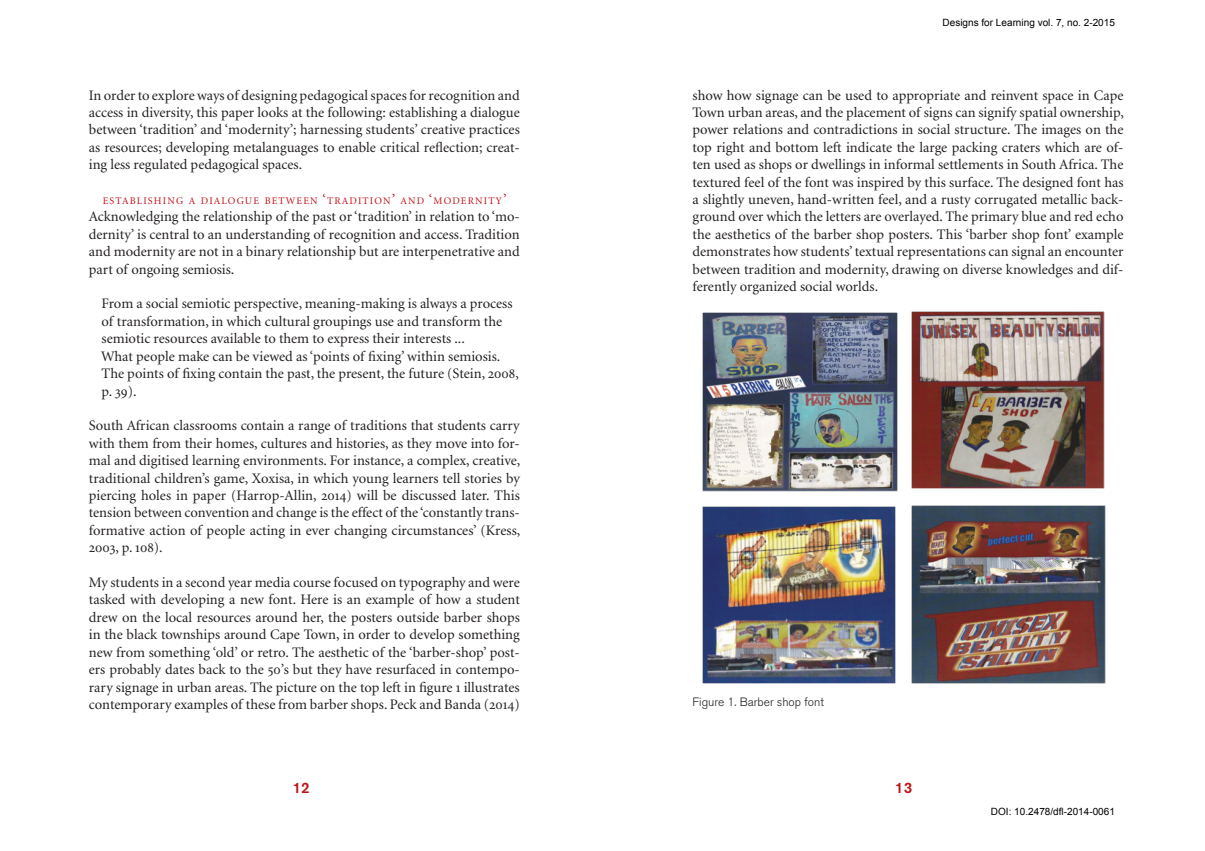
<style>
.page{position:relative;width:1205px;height:851px;background:#fff}
.page>*{position:absolute;margin:0;border:0;box-sizing:border-box;transform-origin:0 0}
.t1{font:500 15px "Akzidenz Grotesk BE";color:#c01119}
.t2{font:14.5px/17.4px "Minion Traffic Regular Os F";color:#231f20;text-align:justify}
.t3{font:300 12px "Akzidenz Grotesk BE";color:#231f20}
.t4{font:10.12px "Minion Traffic Regular Os F";letter-spacing:.115em;color:#c0111b}
.t5{font:10px "Arial";color:#000}
.s1{font-size:14.5px}
</style>
<div class="page">
<img style="left:702px;top:312px;width:195px;height:179px">
<img style="left:911px;top:311px;width:193px;height:177px">
<img style="left:702px;top:506px;width:194px;height:177px">
<img style="left:911px;top:505px;width:194px;height:178px">
<p class="t2" style="left:89px;top:87px;width:432px">In order to explore ways of designing pedagogical spaces for recognition and access in diversity, this paper looks at the following: establishing a dialogue between ‘tradition’ and ‘modernity’; harnessing students’ creative practices as resources; developing metalanguages to enable critical reflection; creat&shy;ing less regulated pedagogical spaces.</p>
<p class="t4" style="left:103px;top:196px;width:405px">ESTABLISHING A DIALOGUE BETWEEN <span class="s1">‘</span>TRADITION<span class="s1">’</span> AND <span class="s1">‘</span>MODERNITY<span class="s1">’</span></p>
<p class="t2" style="left:89px;top:208px;width:432px">Acknowledging the relationship of the past or ‘tradition’ in relation to ‘mo&shy;dernity’ is central to an understanding of recognition and access. Tradition and modernity are not in a binary relationship but are interpenetrative and part of ongoing semiosis.</p>
<p class="t2" style="left:101px;top:295px;width:419px;text-align:left">From a social semiotic perspective, meaning-making is always a process of transformation, in which cultural groupings use and transform the semiotic resources available to them to express their interests ...<br>What people make can be viewed as ‘points of fixing’ within semiosis.<br>The points of fixing contain the past, the present, the future (Stein, 2008, p. 39).</p>
<p class="t2" style="left:89px;top:417px;width:433px">South African classrooms contain a range of traditions that students carry with them from their homes, cultures and histories, as they move into for&shy;mal and digitised learning environments. For instance, a complex, creative, traditional children’s game, Xoxisa, in which young learners tell stories by piercing holes in paper (Harrop-Allin, 2014) will be discussed later. This tension between convention and change is the effect of the ‘constantly trans&shy;formative action of people acting in ever changing circumstances’ (Kress, 2003, p. 108).</p>
<p class="t2" style="left:89px;top:574px;width:432px">My students in a second year media course focused on typography and were tasked with developing a new font. Here is an example of how a student drew on the local resources around her, the posters outside barber shops in the black townships around Cape Town, in order to develop something new from something ‘old’ or retro. The aesthetic of the ‘barber-shop’ post&shy;ers probably dates back to the 50’s but they have resurfaced in contempo&shy;rary signage in urban areas. The picture on the top left in figure 1 illustrates contemporary examples of these from barber shops. Peck and Banda (2014)</p>
<p class="t5" style="left:942px;top:16px;width:174px">Designs for Learning vol. 7, no. 2-2015</p>
<p class="t2" style="left:692px;top:87px;width:433px">show how signage can be used to appropriate and reinvent space in Cape Town urban areas, and the placement of signs can signify spatial ownership, power relations and contradictions in social structure. The images on the top right and bottom left indicate the large packing craters which are of&shy;ten used as shops or dwellings in informal settlements in South Africa. The textured feel of the font was inspired by this surface. The designed font has a slightly uneven, hand-written feel, and a rusty corrugated metallic back&shy;ground over which the letters are overlayed. The primary blue and red echo the aesthetics of the barber shop posters. This ‘barber shop font’ example demonstrates how students’ textual representations can signal an encounter between tradition and modernity, drawing on diverse knowledges and dif&shy;ferently organized social worlds.</p>
<p class="t3" style="left:692px;top:695px;width:133px">Figure 1. Barber shop font</p>
<p class="t1" style="left:293px;top:778px;width:18px">12</p>
<p class="t1" style="left:895px;top:778px;width:18px">13</p>
<p class="t5" style="left:991px;top:804px;width:125px">DOI: 10.2478/dfl-2014-0061</p>
</div>
